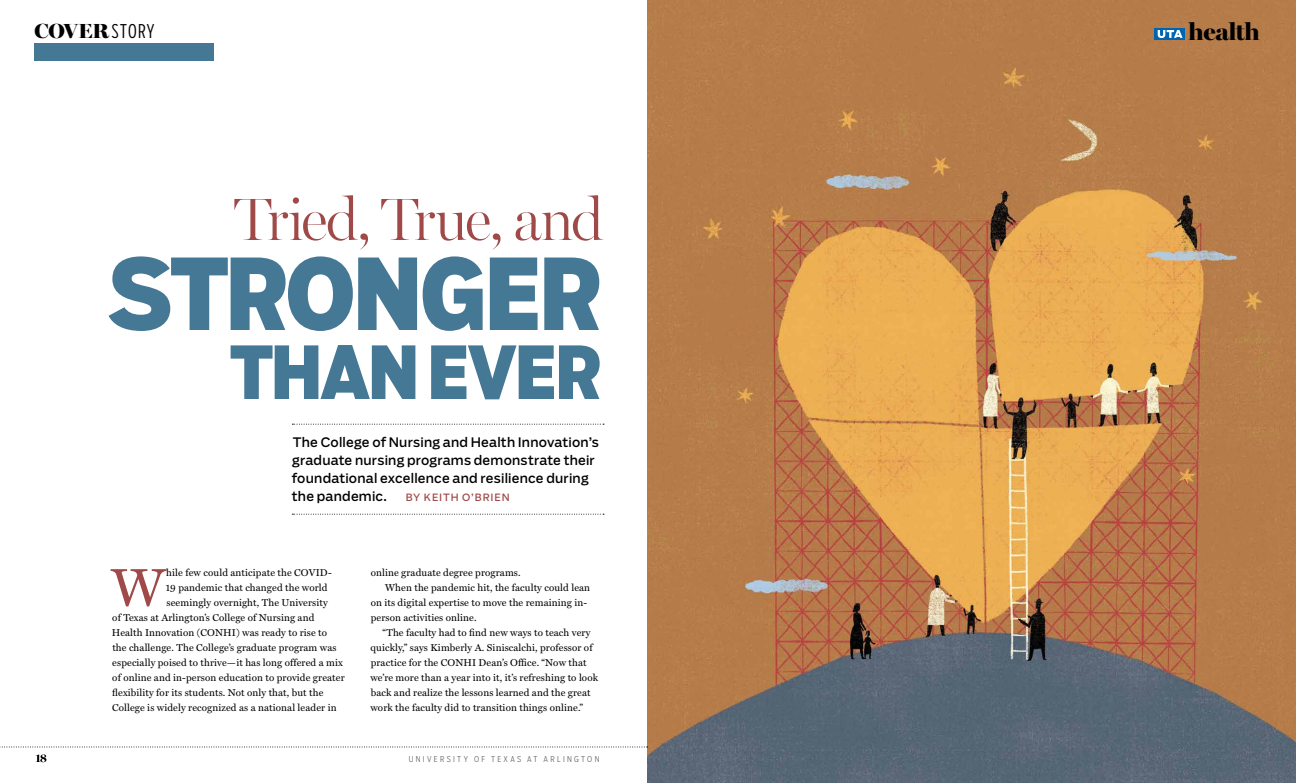
<style>
.page{position:relative;width:1296px;height:783px;background:#fff}
.page>*{position:absolute;margin:0;border:0;box-sizing:border-box;transform-origin:0 0}
.t1{font:900 97.8px "Salvo Sans Cond";letter-spacing:-.02em;color:#457894}
.t2{font:900 72.3px "Salvo Sans Cond";letter-spacing:-.03em;color:#457894}
.t3{font:300 60px "Miller Banner";letter-spacing:-.045em;color:#9f4a48}
.t4{font:53.9px "Miller Text";color:#9f4a48}
.t5{font:900 24px "Miller Banner";letter-spacing:-.015em;color:#000}
.t6{font:900 20.5px "Miller Banner";letter-spacing:-.015em;color:#000}
.t7{font:13px/18px "Salvo Sans";letter-spacing:.015em;color:#000}
.t8{font:600 12px "Miller Banner";color:#000}
.t9{font:10px "Miller Text";letter-spacing:.01em;color:#000}
.t10{font:10px "Salvo Sans";letter-spacing:.08em;color:#9f4a48}
.t11{font:300 8px "Salvo Sans Cond";letter-spacing:.295em;color:#636466}
.s1{font-family:"Salvo Sans Extra Cond";font-weight:300;font-size:18.8px}
</style>
<div class="page">
<img style="left:647px;top:0;width:649px;height:783px">
<svg style="left:292px;top:424px;width:312px;height:1px"></svg>
<div style="left:1154px;top:28px;width:31px;height:12px;background:#0064b1"></div>
<svg style="left:1158px;top:30px;width:25px;height:8px"></svg>
<svg style="left:292px;top:514px;width:312px;height:1px"></svg>
<svg style="left:0;top:747px;width:648px;height:1px"></svg>
<div style="left:34px;top:44px;width:180px;height:18px;background:#457894"></div>
<h3 class="t6" style="left:34px;top:19px;width:121px">COVER<span class="s1">STORY</span></h3>
<h3 class="t3" style="left:234px;top:183px;width:371px">Tried, True, and</h3>
<h1 class="t1" style="left:109px;top:226px;width:495px">STRONGER</h1>
<h2 class="t2" style="left:230px;top:322px;width:373px">THAN EVER</h2>
<h3 class="t7" style="left:292px;top:433px;width:309px">The College of Nursing and Health Innovation’s graduate nursing programs demonstrate their foundational excellence and resilience during the pandemic.</h3>
<p class="t10" style="left:406px;top:490px;width:105px">BY KEITH O’BRIEN</p>
<h3 class="t4" style="left:111px;top:556px;width:55px">W</h3>
<p class="t9" style="left:166px;top:567px;width:167px">hile few could anticipate the COVID-</p>
<p class="t9" style="left:166px;top:582px;width:163px">19 pandemic that changed the world</p>
<p class="t9" style="left:167px;top:597px;width:163px">seemingly overnight, The University</p>
<p class="t9" style="left:112px;top:612px;width:204px">of Texas at Arlington’s College of Nursing and</p>
<p class="t9" style="left:112px;top:627px;width:217px">Health Innovation (CONHI) was ready to rise to</p>
<p class="t9" style="left:112px;top:642px;width:226px">the challenge. The College’s graduate program was</p>
<p class="t9" style="left:112px;top:657px;width:232px">especially poised to thrive—it has long offered a mix</p>
<p class="t9" style="left:112px;top:672px;width:234px">of online and in-person education to provide greater</p>
<p class="t9" style="left:112px;top:687px;width:213px">flexibility for its students. Not only that, but the</p>
<p class="t9" style="left:112px;top:702px;width:226px">College is widely recognized as a national leader in</p>
<p class="t9" style="left:371px;top:567px;width:151px">online graduate degree programs.</p>
<p class="t9" style="left:385px;top:582px;width:206px">When the pandemic hit, the faculty could lean</p>
<p class="t9" style="left:371px;top:597px;width:218px">on its digital expertise to move the remaining in-</p>
<p class="t9" style="left:371px;top:612px;width:107px">person activities online.</p>
<p class="t9" style="left:382px;top:627px;width:210px">“The faculty had to find new ways to teach very</p>
<p class="t9" style="left:371px;top:642px;width:224px">quickly,” says Kimberly A. Siniscalchi, professor of</p>
<p class="t9" style="left:371px;top:657px;width:217px">practice for the CONHI Dean’s Office. “Now that</p>
<p class="t9" style="left:370px;top:672px;width:229px">we’re more than a year into it, it’s refreshing to look</p>
<p class="t9" style="left:371px;top:687px;width:221px">back and realize the lessons learned and the great</p>
<p class="t9" style="left:370px;top:702px;width:214px">work the faculty did to transition things online.”</p>
<p class="t8" style="left:36px;top:751px;width:13px">18</p>
<p class="t11" style="left:409px;top:754px;width:192px">UNIVERSITY OF TEXAS AT ARLINGTON</p>
<h3 class="t5" style="left:1189px;top:17px;width:73px">health</h3>
</div>
